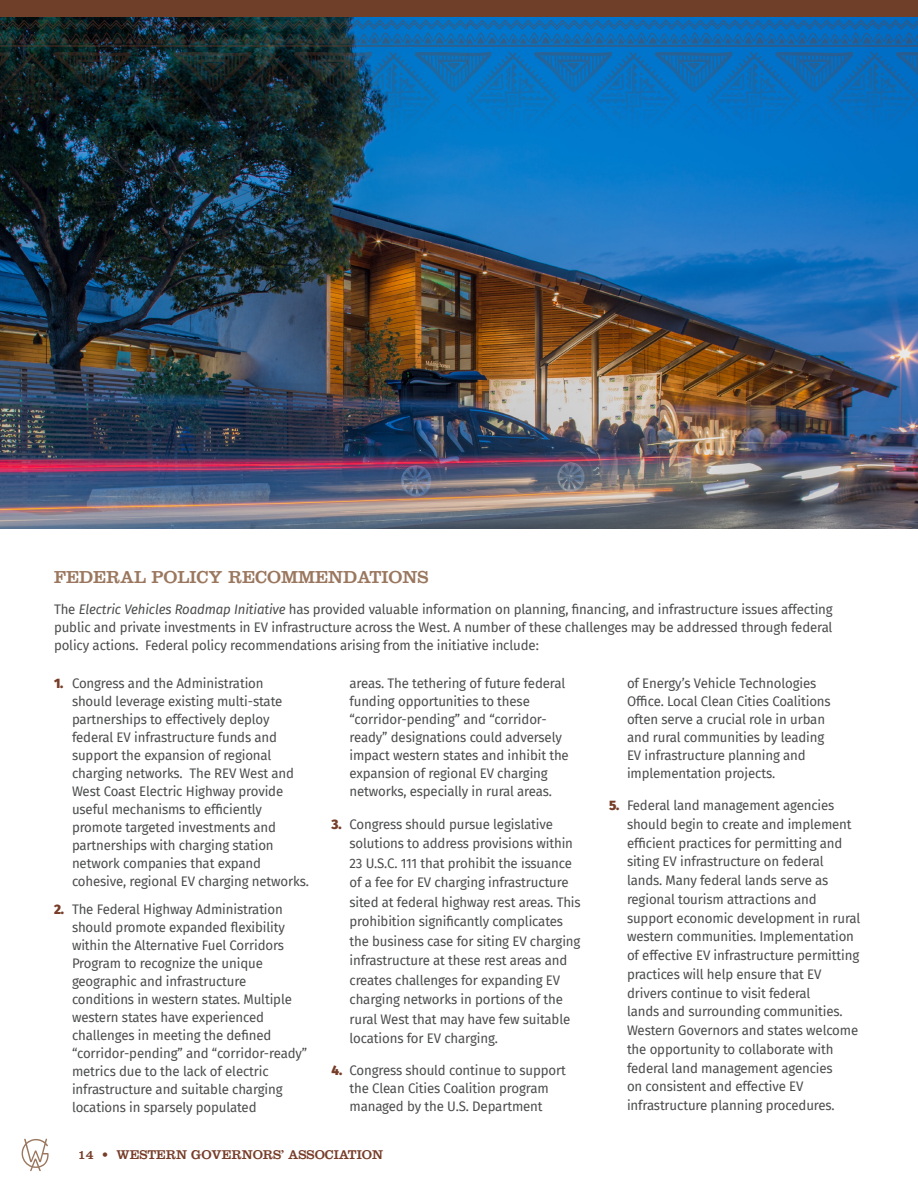
<style>
.page{position:relative;width:918px;height:1188px;background:#fff}
.page>*{position:absolute;margin:0;border:0;box-sizing:border-box;transform-origin:0 0}
.t1{font:18px "Clarendon LT Std";color:#9a775e}
.t2{font:13.5px/18px "Fira Sans";letter-spacing:-.01em;color:#4b4c4d}
.t3{font:13.2px "Clarendon LT Std";color:#773d29}
.s1{font-style:italic}
.s2{font-weight:900;color:#773d29}
</style>
<div class="page">
<svg style="left:21px;top:1139px;width:28px;height:32px"></svg>
<div style="left:0;top:0;width:910px;height:18px;background:#703f2a"></div>
<div style="left:910px;top:0;width:8px;height:18px;background:#703f2a"></div>
<img style="left:0;top:18px;width:918px;height:510px">
<p class="t1" style="left:54px;top:566px;width:376px">FEDERAL POLICY RECOMMENDATIONS</p>
<p class="t2" style="left:54px;top:600px;width:780px;text-align:justify">The <span class="s1">Electric Vehicles Roadmap Initiative</span> has provided valuable information on planning, financing, and infrastructure issues affecting public and private investments in EV infrastructure across the West. A number of these challenges may be addressed through federal policy actions. Federal policy recommendations arising from the initiative include:</p>
<p class="t2" style="left:72px;top:674px;width:239px;text-indent:-18px"><span class="s2">1.</span> Congress and the Administration<br>should leverage existing multi-state partnerships to effectively deploy federal EV infrastructure funds and support the expansion of regional charging networks. The REV West and West Coast Electric Highway provide useful mechanisms to efficiently promote targeted investments and partnerships with charging station network companies that expand cohesive, regional EV charging networks.</p>
<p class="t2" style="left:72px;top:900px;width:237px;text-indent:-18px"><span class="s2">2.</span> The Federal Highway Administration should promote expanded flexibility within the Alternative Fuel Corridors Program to recognize the unique geographic and infrastructure conditions in western states. Multiple western states have experienced challenges in meeting the defined “corridor-pending” and “corridor-ready” metrics due to the lack of electric infrastructure and suitable charging locations in sparsely populated</p>
<p class="t2" style="left:350px;top:674px;width:221px">areas. The tethering of future federal funding opportunities to these “corridor-pending” and “corridor&shy;ready” designations could adversely impact western states and inhibit the expansion of regional EV charging networks, especially in rural areas.</p>
<p class="t2" style="left:350px;top:814px;width:233px;line-height:19.5px;text-indent:-18px"><span class="s2">3.</span> Congress should pursue legislative solutions to address provisions within 23 U.S.C. 111 that prohibit the issuance of a fee for EV charging infrastructure sited at federal highway rest areas. This prohibition significantly complicates the business case for siting EV charging infrastructure at these rest areas and creates challenges for expanding EV charging networks in portions of the rural West that may have few suitable locations for EV charging.</p>
<p class="t2" style="left:332px;top:1061px;width:236px;text-align:center"><span class="s2">4.</span> Congress should continue to support the Clean Cities Coalition program managed by the U.S. Department</p>
<p class="t2" style="left:627px;top:674px;width:205px">of Energy’s Vehicle Technologies Office. Local Clean Cities Coalitions often serve a crucial role in urban and rural communities by leading EV infrastructure planning and implementation projects.</p>
<p class="t2" style="left:627px;top:796px;width:235px;line-height:18.8px;text-indent:-18px"><span class="s2">5.</span> Federal land management agencies should begin to create and implement efficient practices for permitting and siting EV infrastructure on federal lands. Many federal lands serve as regional tourism attractions and support economic development in rural western communities. Implementation of effective EV infrastructure permitting practices will help ensure that EV drivers continue to visit federal<br>lands and surrounding communities.<br>Western Governors and states welcome the opportunity to collaborate with federal land management agencies<br>on consistent and effective EV infrastructure planning procedures.</p>
<p class="t3" style="left:78px;top:1147px;width:307px">14 • WESTERN GOVERNORS’ ASSOCIATION</p>
</div>
